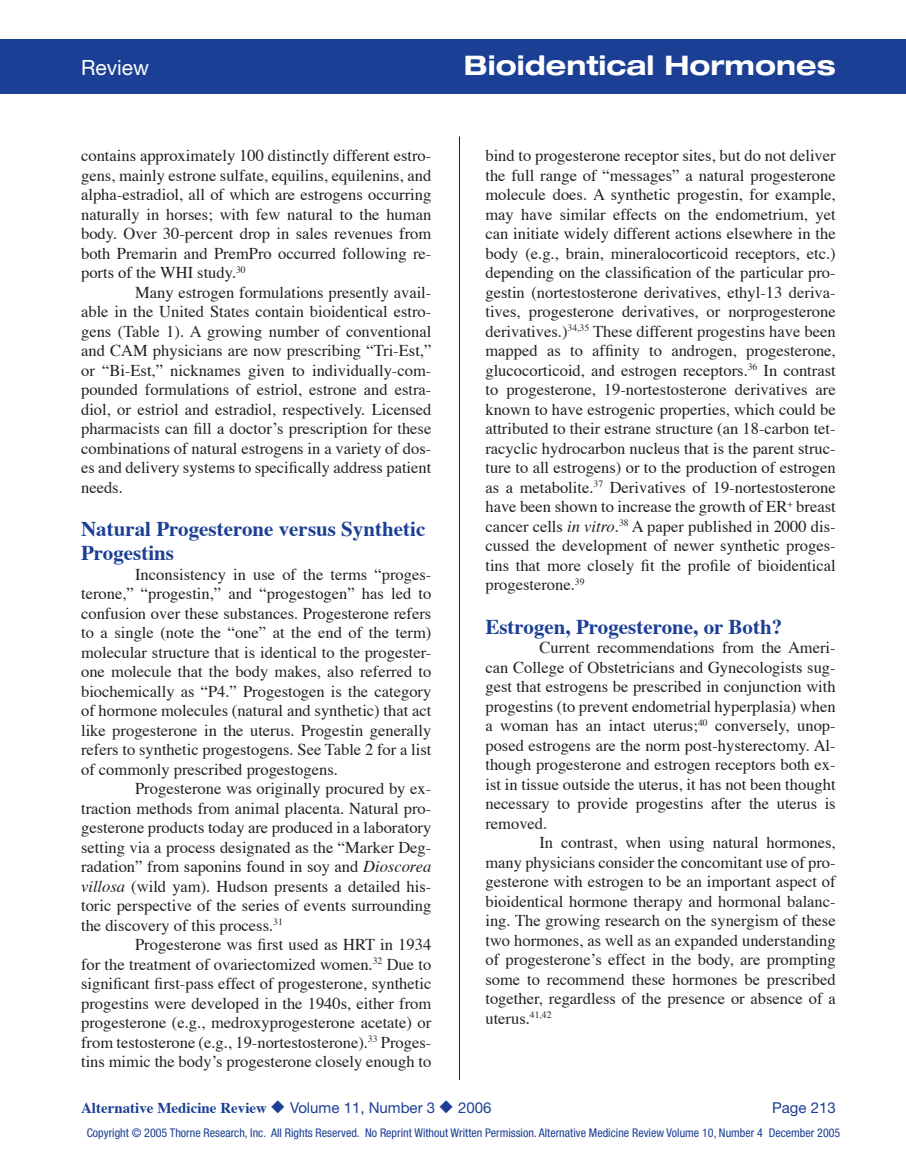
<style>
.page{position:relative;width:906px;height:1161px;background:#fff}
.page>*{position:absolute;margin:0;border:0;box-sizing:border-box;transform-origin:0 0}
.t1{font:700 expanded 27px "Helvetica Neue";color:#fff}
.t2{font:700 21px/24px "Times";color:#1b3f94}
.t3{font:21px "Helvetica Neue";color:#fff}
.t4{font:16.5px/19.5px "Times";color:#231f20;text-align:justify}
.t5{font:700 15px "Times";color:#1b3f94}
.t6{font:15px "Helvetica Neue";color:#1b3f94}
.t7{font:condensed 12px "Helvetica Neue";color:#1b3f94}
.s1{font-style:italic}
.s2{font-family:"Helvetica Neue";font-weight:400}
</style>
<div class="page">
<div style="left:0;top:39px;width:905px;height:55px;background:#1b3f94"></div>
<hr style="left:459px;top:136px;width:1px;height:944px;background:#231f20">
<p class="t3" style="left:81px;top:55px;width:70px">Review</p>
<h1 class="t1" style="left:463px;top:49px;width:373px">Bioidentical Hormones</h1>
<p class="t4" style="left:81px;top:147px;width:351px">contains approximately 100 distinctly different estro&shy;gens, mainly estrone sulfate, equilins, equilenins, and alpha-estradiol, all of which are estrogens occurring naturally in horses; with few natural to the human body. Over 30-percent drop in sales revenues from both Premarin and PremPro occurred following re&shy;ports of the WHI study.<sup>30</sup></p>
<p class="t4" style="left:81px;top:284px;width:351px;text-indent:54px">Many estrogen formulations presently avail&shy;able in the United States contain bioidentical estro&shy;gens (Table 1). A growing number of conventional and CAM physicians are now prescribing “Tri-Est,” or “Bi-Est,” nicknames given to individually-com&shy;pounded formulations of estriol, estrone and estra&shy;diol, or estriol and estradiol, respectively. Licensed pharmacists can fill a doctor’s prescription for these combinations of natural estrogens in a variety of dos&shy;es and delivery systems to specifically address patient needs.</p>
<p class="t2" style="left:81px;top:518px;width:345px">Natural Progesterone versus Synthetic<br>Progestins</p>
<p class="t4" style="left:81px;top:566px;width:351px;text-indent:54px">Inconsistency in use of the terms “proges&shy;terone,” “progestin,” and “progestogen” has led to confusion over these substances. Progesterone refers to a single (note the “one” at the end of the term) molecular structure that is identical to the progester&shy;one molecule that the body makes, also referred to biochemically as “P4.” Progestogen is the category of hormone molecules (natural and synthetic) that act like progesterone in the uterus. Progestin generally refers to synthetic progestogens. See Table 2 for a list of commonly prescribed progestogens.</p>
<p class="t4" style="left:81px;top:780px;width:351px;text-indent:54px">Progesterone was originally procured by ex&shy;traction methods from animal placenta. Natural pro&shy;gesterone products today are produced in a laboratory setting via a process designated as the “Marker Deg&shy;radation” from saponins found in soy and <span class="s1">Dioscorea villosa</span> (wild yam). Hudson presents a detailed his&shy;toric perspective of the series of events surrounding the discovery of this process.<sup>31</sup></p>
<p class="t4" style="left:81px;top:936px;width:351px;text-indent:54px">Progesterone was first used as HRT in 1934 for the treatment of ovariectomized women.<sup>32</sup> Due to significant first-pass effect of progesterone, synthetic progestins were developed in the 1940s, either from progesterone (e.g., medroxyprogesterone acetate) or from testosterone (e.g., 19-nortestosterone).<sup>33</sup> Proges&shy;tins mimic the body’s progesterone closely enough to</p>
<p class="t4" style="left:485px;top:147px;width:351px">bind to progesterone receptor sites, but do not deliver the full range of “messages” a natural progesterone molecule does. A synthetic progestin, for example, may have similar effects on the endometrium, yet can initiate widely different actions elsewhere in the body (e.g., brain, mineralocorticoid receptors, etc.) depending on the classification of the particular pro&shy;gestin (nortestosterone derivatives, ethyl-13 deriva&shy;tives, progesterone derivatives, or norprogesterone derivatives.)<sup>34,35</sup> These different progestins have been mapped as to affinity to androgen, progesterone, glucocorticoid, and estrogen receptors.<sup>36</sup> In contrast to progesterone, 19-nortestosterone derivatives are known to have estrogenic properties, which could be attributed to their estrane structure (an 18-carbon tet&shy;racyclic hydrocarbon nucleus that is the parent struc&shy;ture to all estrogens) or to the production of estrogen as a metabolite.<sup>37</sup> Derivatives of 19-nortestosterone have been shown to increase the growth of ER<sup>+</sup> breast cancer cells <span class="s1">in vitro</span>.<sup>38</sup> A paper published in 2000 dis&shy;cussed the development of newer synthetic proges&shy;tins that more closely fit the profile of bioidentical progesterone.<sup>39</sup></p>
<p class="t2" style="left:485px;top:616px;width:298px">Estrogen, Progesterone, or Both?</p>
<p class="t4" style="left:485px;top:639px;width:351px;text-indent:54px">Current recommendations from the Ameri&shy;can College of Obstetricians and Gynecologists sug&shy;gest that estrogens be prescribed in conjunction with progestins (to prevent endometrial hyperplasia) when a woman has an intact uterus;<sup>40</sup> conversely, unop&shy;posed estrogens are the norm post-hysterectomy. Al&shy;though progesterone and estrogen receptors both ex&shy;ist in tissue outside the uterus, it has not been thought necessary to provide progestins after the uterus is removed.</p>
<p class="t4" style="left:485px;top:834px;width:351px;text-indent:54px">In contrast, when using natural hormones, many physicians consider the concomitant use of pro&shy;gesterone with estrogen to be an important aspect of bioidentical hormone therapy and hormonal balanc&shy;ing. The growing research on the synergism of these two hormones, as well as an expanded understanding of progesterone’s effect in the body, are prompting some to recommend these hormones be prescribed together, regardless of the presence or absence of a uterus.<sup>41,42</sup></p>
<p class="t5" style="left:81px;top:1098px;width:412px">Alternative Medicine Review ◆ <span class="s2">Volume 11, Number 3</span> ◆ <span class="s2">2006</span></p>
<p class="t6" style="left:771px;top:1099px;width:65px">Page 213</p>
<p class="t7" style="left:87px;top:1126px;width:754px">Copyright © 2005 Thorne Research, Inc. All Rights Reserved. No Reprint Without Written Permission. Alternative Medicine Review Volume 10, Number 4 December 2005</p>
</div>
